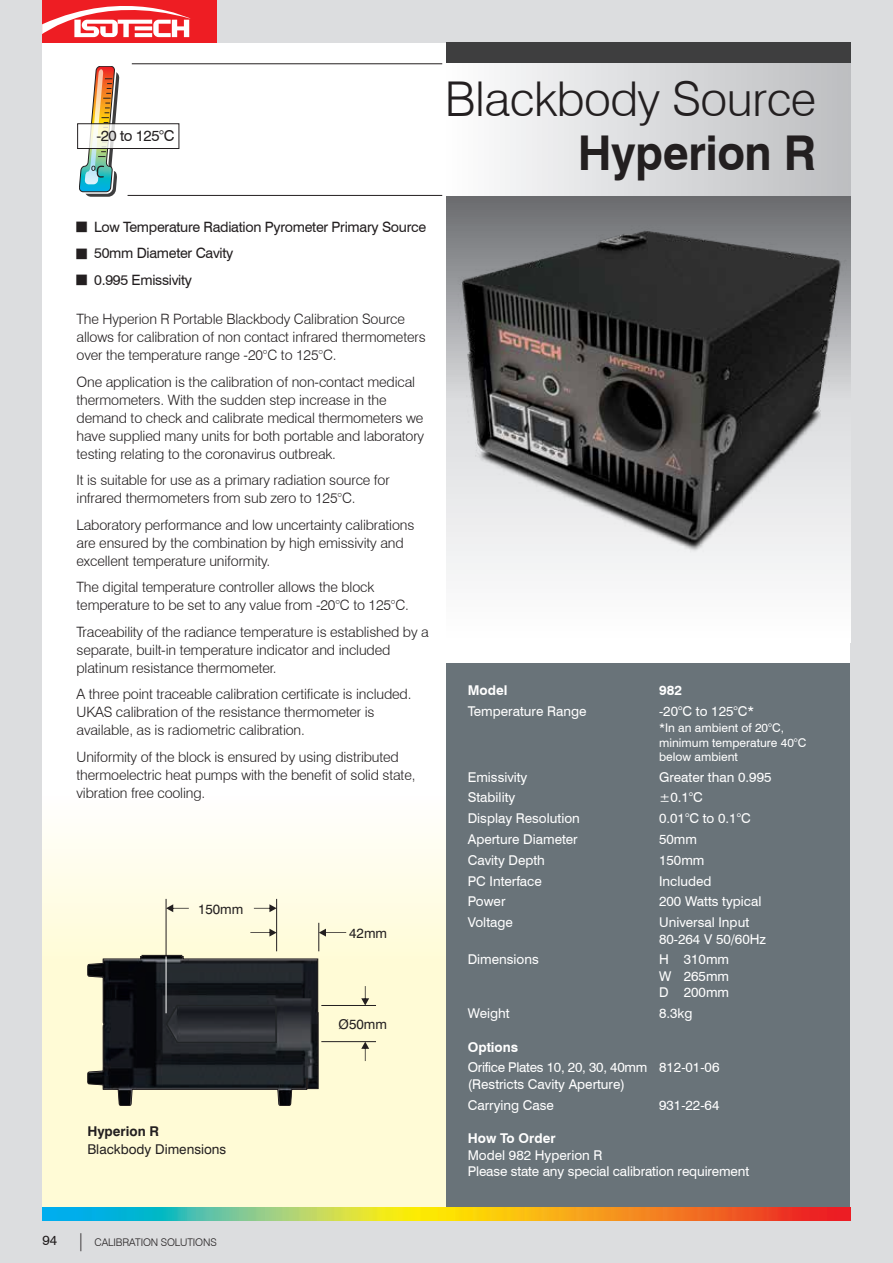
<style>
.page{position:relative;width:893px;height:1263px;background:#dcdddf}
.page>*{position:absolute;margin:0;border:0;box-sizing:border-box;transform-origin:0 0}
.t1{font:300 48px "Swiss 721 BT";letter-spacing:-.01em;color:#231f20}
.t2{font:700 48px "Swiss 721 BT";letter-spacing:-.01em;color:#231f20;scale:.95 1}
.t3{font:15px "Swiss 721 BT";letter-spacing:-.03em;color:#231f20}
.t4{font:300 14.25px/18px "Swiss 721 BT";letter-spacing:-.01em;color:#231f20}
.t5{font:14.25px "Swiss 721 BT";letter-spacing:-.02em;color:#231f20}
.t6{font:13.5px/16.5px "Swiss 721 BT";color:#fff}
.t7{font:13.5px/18px "Swiss 721 BT";color:#231f20}
.t8{font:13.5px "Swiss 721 BT";letter-spacing:-.02em;color:#fff}
.t9{font:700 13.5px "Swiss 721 BT";color:#fff}
.t10{font:12px/14.4px "Swiss 721 BT";color:#fff}
.t11{font:300 10.5px "Swiss 721 BT";letter-spacing:-.01em;color:#231f20}
.s1{font-weight:700}
.s2{font-weight:400;font-size:13.5px}
.s3{font-size:18px}
</style>
<div class="page">
<div style="left:43px;top:43px;width:807px;height:1177px;background:#fff"></div>
<div style="left:43px;top:0;width:174px;height:43px;background:#ee1d23"></div>
<svg style="left:43px;top:6px;width:148px;height:31px"></svg>
<div style="left:43px;top:792px;width:412px;height:424px;background:linear-gradient(to bottom,#fffdf0,#fffacc)"></div>
<svg style="left:446px;top:43px;width:404px;height:531px"></svg>
<div style="left:442px;top:64px;width:408px;height:132px;background:linear-gradient(to right,#fdfefe,#bcbdc0)"></div>
<img style="left:79px;top:66px;width:40px;height:131px">
<svg style="left:79px;top:126px;width:40px;height:21px"></svg>
<div style="left:77px;top:124px;width:102px;height:25px;border:1px solid #231f20"></div>
<hr style="left:132px;top:64px;width:310px;height:1px;background:#231f20">
<hr style="left:128px;top:195px;width:314px;height:1px;background:#231f20">
<div style="left:446px;top:663px;width:404px;height:555px;background:#697379"></div>
<img style="left:43px;top:1208px;width:807px;height:12px">
<hr style="left:321px;top:1005px;width:55px;height:1px;background:#231f20">
<hr style="left:321px;top:1041px;width:55px;height:1px;background:#231f20">
<svg style="left:361px;top:986px;width:8px;height:19px"></svg>
<svg style="left:361px;top:1042px;width:8px;height:19px"></svg>
<hr style="left:276px;top:899px;width:1px;height:52px;background:#231f20">
<svg style="left:167px;top:904px;width:22px;height:8px"></svg>
<svg style="left:254px;top:904px;width:23px;height:8px"></svg>
<svg style="left:87px;top:923px;width:259px;height:183px;background:#727268"></svg>
<hr style="left:166px;top:899px;width:1px;height:58px;background:#231f20">
<hr style="left:166px;top:956px;width:1px;height:57px;background:#fff">
<img style="left:450px;top:216px;width:397px;height:344px">
<p class="t3" style="left:97px;top:127px;width:79px">-20 to 125°C</p>
<p class="t5" style="left:94px;top:218px;width:333px">Low Temperature Radiation Pyrometer Primary Source</p>
<p class="t5" style="left:94px;top:245px;width:141px">50mm Diameter Cavity</p>
<p class="t5" style="left:94px;top:271px;width:99px">0.995 Emissivity</p>
<p class="t4" style="left:77px;top:310px;width:351px">The Hyperion R Portable Blackbody Calibration Source allows for calibration of non contact infrared thermometers over the temperature range -20°C to 125°C.</p>
<p class="t4" style="left:77px;top:373px;width:349px">One application is the calibration of non-contact medical thermometers. With the sudden step increase in the demand to check and calibrate medical thermometers we have supplied many units for both portable and laboratory testing relating to the coronavirus outbreak.</p>
<p class="t4" style="left:77px;top:471px;width:315px">It is suitable for use as a primary radiation source for infrared thermometers from sub zero to 125°C.</p>
<p class="t4" style="left:77px;top:516px;width:339px">Laboratory performance and low uncertainty calibrations are ensured by the combination by high emissivity and excellent temperature uniformity.</p>
<p class="t4" style="left:77px;top:578px;width:334px">The digital temperature controller allows the block temperature to be set to any value from -20°C to 125°C.</p>
<p class="t4" style="left:77px;top:623px;width:354px">Traceability of the radiance temperature is established by a separate, built-in temperature indicator and included platinum resistance thermometer.</p>
<p class="t4" style="left:77px;top:685px;width:336px">A three point traceable calibration certificate is included.<br>UKAS calibration of the resistance thermometer is available, as is radiometric calibration.</p>
<p class="t4" style="left:77px;top:748px;width:340px">Uniformity of the block is ensured by using distributed thermoelectric heat pumps with the benefit of solid state, vibration free cooling.</p>
<p class="t7" style="left:198px;top:900px;width:47px">150mm</p>
<p class="t7" style="left:87px;top:1122px;width:140px"><span class="s1">Hyperion R<br></span>Blackbody Dimensions</p>
<p class="t7" style="left:349px;top:924px;width:39px">42mm</p>
<p class="t7" style="left:339px;top:1015px;width:50px">Ø50mm</p>
<p class="t1" style="left:445px;top:70px;width:373px">Blackbody Source</p>
<p class="t2" style="left:578px;top:124px;width:253px">Hyperion R</p>
<p class="t9" style="left:468px;top:682px;width:41px">Model</p>
<p class="t9" style="left:659px;top:682px;width:24px">982</p>
<p class="t6" style="left:468px;top:702px;width:120px">Temperature Range</p>
<p class="t6" style="left:659px;top:702px;width:97px">-20°C to 125°C*</p>
<p class="t10" style="left:659px;top:721px;width:149px">*In an ambient of 20°C, minimum temperature 40°C below ambient</p>
<p class="t6" style="left:468px;top:768px;width:61px">Emissivity</p>
<p class="t6" style="left:659px;top:768px;width:114px">Greater than 0.995</p>
<p class="t6" style="left:468px;top:789px;width:49px">Stability</p>
<p class="t6" style="left:659px;top:789px;width:45px">±0.1°C</p>
<p class="t6" style="left:468px;top:810px;width:114px">Display Resolution</p>
<p class="t6" style="left:659px;top:810px;width:93px">0.01°C to 0.1°C</p>
<p class="t6" style="left:468px;top:831px;width:112px">Aperture Diameter</p>
<p class="t6" style="left:659px;top:831px;width:39px">50mm</p>
<p class="t6" style="left:468px;top:851px;width:79px">Cavity Depth</p>
<p class="t6" style="left:659px;top:851px;width:47px">150mm</p>
<p class="t6" style="left:468px;top:872px;width:76px">PC Interface</p>
<p class="t6" style="left:659px;top:872px;width:54px">Included</p>
<p class="t6" style="left:468px;top:893px;width:39px">Power</p>
<p class="t6" style="left:659px;top:893px;width:104px">200 Watts typical</p>
<p class="t6" style="left:468px;top:914px;width:47px">Voltage</p>
<p class="t6" style="left:659px;top:914px;width:108px">Universal Input<br>80-264 V 50/60Hz</p>
<p class="t6" style="left:468px;top:951px;width:73px">Dimensions</p>
<p class="t6" style="left:659px;top:951px;width:72px;text-align:justify">H 310mm W 265mm D 200mm</p>
<p class="t6" style="left:468px;top:1005px;width:43px">Weight</p>
<p class="t6" style="left:659px;top:1005px;width:35px">8.3kg</p>
<p class="t9" style="left:468px;top:1038px;width:52px">Options</p>
<p class="t8" style="left:468px;top:1059px;width:253px">Orifice Plates 10, 20, 30, 40mm 812-01-06</p>
<p class="t6" style="left:468px;top:1075px;width:159px">(Restricts Cavity Aperture)</p>
<p class="t6" style="left:468px;top:1096px;width:88px">Carrying Case</p>
<p class="t6" style="left:659px;top:1096px;width:62px">931-22-64</p>
<p class="t9" style="left:468px;top:1130px;width:89px">How To Order</p>
<p class="t6" style="left:468px;top:1146px;width:136px">Model 982 Hyperion R</p>
<p class="t6" style="left:468px;top:1163px;width:283px">Please state any special calibration requirement</p>
<p class="t11" style="left:43px;top:1236px;width:176px"><span class="s2">94</span> <span class="s3">|</span> CALIBRATION SOLUTIONS</p>
</div>
